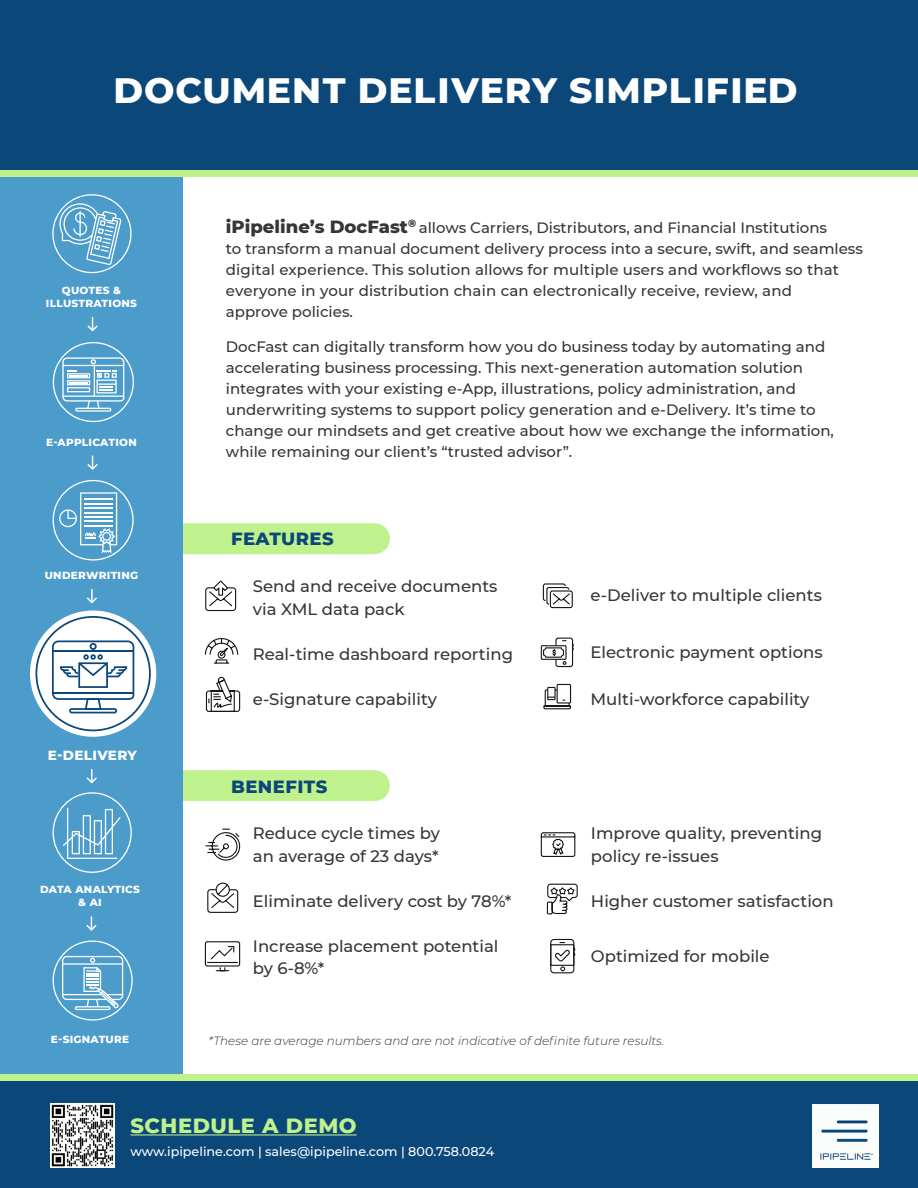
<style>
.page{position:relative;width:918px;height:1188px;background:#fff}
.page>*{position:absolute;margin:0;border:0;box-sizing:border-box;transform-origin:0 0}
.subheading{font:800 36px "Montserrat";letter-spacing:.025em;color:#fff}
.body_copy{font:800 21px "Montserrat";letter-spacing:.025em;color:#bff18c}
.subheading-2{font:800 18px "Montserrat";letter-spacing:.025em;color:#0b4779}
.body_copy-2{font:500 16.5px/22.5px "Montserrat";color:#373536}
.body_copy-3{font:500 15px/21px "Montserrat";color:#373536}
.subheading-3{font:800 13.5px "Montserrat";letter-spacing:.025em;color:#fff}
.body_copy-4{font:500 12.75px "Montserrat";color:#fff}
.body_copy-5{font:italic 300 12px "Montserrat";color:#373536}
.subheading-4{font:800 10.5px/12.6px "Montserrat";letter-spacing:.025em;color:#fff;text-align:center}
.s1{font-weight:800;font-size:18px}
</style>
<div class="page">
<div style="left:0;top:1077px;width:918px;height:111px;background:#0b4779"></div>
<div style="left:0;top:0;width:918px;height:173px;background:#0b4779"></div>
<div style="left:168px;top:523px;width:222px;height:31px;background:#bff18c;border-radius:15px"></div>
<div style="left:168px;top:770px;width:222px;height:31px;background:#bff18c;border-radius:15px"></div>
<div style="left:0;top:173px;width:183px;height:901px;background:#4b9bcb"></div>
<svg style="left:87px;top:318px;width:11px;height:14px"></svg>
<svg style="left:87px;top:456px;width:11px;height:14px"></svg>
<svg style="left:87px;top:590px;width:10px;height:14px"></svg>
<svg style="left:86px;top:770px;width:11px;height:14px"></svg>
<svg style="left:86px;top:917px;width:11px;height:14px"></svg>
<div style="left:0;top:170px;width:918px;height:6px;background:#bff18c"></div>
<div style="left:0;top:1074px;width:918px;height:6px;background:#bff18c"></div>
<hr style="left:130px;top:1134px;width:227px;height:2px;background:#bff18c">
<img style="left:51px;top:1104px;width:63px;height:63px">
<div style="left:205px;top:587px;width:31px;height:24px;border:1px solid #171717;border-radius:3px"></div>
<svg style="left:208px;top:580px;width:25px;height:27px"></svg>
<svg style="left:204px;top:638px;width:35px;height:26px"></svg>
<svg style="left:205px;top:676px;width:36px;height:36px"></svg>
<svg style="left:542px;top:583px;width:31px;height:26px"></svg>
<div style="left:555px;top:638px;width:18px;height:29px;border:1px solid #171717;border-radius:2px"></div>
<svg style="left:540px;top:640px;width:34px;height:25px"></svg>
<svg style="left:543px;top:683px;width:29px;height:27px"></svg>
<svg style="left:205px;top:828px;width:36px;height:33px"></svg>
<svg style="left:540px;top:832px;width:36px;height:25px"></svg>
<svg style="left:546px;top:883px;width:32px;height:32px"></svg>
<div style="left:550px;top:939px;width:24px;height:34px;border:1px solid #171717;border-radius:3px"></div>
<svg style="left:550px;top:942px;width:25px;height:29px"></svg>
<div style="left:207px;top:889px;width:31px;height:24px;border:1px solid #171717;border-radius:3px"></div>
<svg style="left:210px;top:882px;width:25px;height:26px"></svg>
<svg style="left:204px;top:941px;width:37px;height:31px"></svg>
<div style="left:30px;top:610px;width:126px;height:127px;background:#fff;border-radius:63px"></div>
<svg style="left:36px;top:616px;width:115px;height:115px"></svg>
<svg style="left:53px;top:940px;width:80px;height:81px"></svg>
<svg style="left:53px;top:792px;width:79px;height:81px"></svg>
<svg style="left:53px;top:480px;width:81px;height:81px"></svg>
<svg style="left:53px;top:342px;width:81px;height:80px"></svg>
<svg style="left:52px;top:194px;width:80px;height:79px"></svg>
<img style="left:812px;top:1104px;width:66px;height:63px">
<p class="subheading" style="left:113px;top:64px;width:686px">DOCUMENT DELIVERY SIMPLIFIED</p>
<p class="subheading-4" style="left:46px;top:283px;width:93px">QUOTES &amp;<br>ILLUSTRATIONS</p>
<p class="subheading-4" style="left:46px;top:435px;width:92px">E-APPLICATION</p>
<p class="subheading-4" style="left:45px;top:568px;width:95px">UNDERWRITING</p>
<p class="subheading-3" style="left:48px;top:745px;width:91px">E-DELIVERY</p>
<p class="subheading-4" style="left:40px;top:883px;width:101px">DATA ANALYTICS &amp; AI</p>
<p class="subheading-4" style="left:51px;top:1032px;width:80px">E-SIGNATURE</p>
<p class="body_copy-3" style="left:226px;top:217px;width:639px"><span class="s1">iPipeline’s DocFast</span><sup>®</sup> allows Carriers, Distributors, and Financial Institutions<br>to transform a manual document delivery process into a secure, swift, and seamless digital experience. This solution allows for multiple users and workflows so that everyone in your distribution chain can electronically receive, review, and<br>approve policies.</p>
<p class="body_copy-3" style="left:226px;top:335px;width:610px">DocFast can digitally transform how you do business today by automating and accelerating business processing. This next-generation automation solution integrates with your existing e-App, illustrations, policy administration, and underwriting systems to support policy generation and e-Delivery. It’s time to change our mindsets and get creative about how we exchange the information, while remaining our client’s “trusted advisor”.</p>
<p class="subheading-2" style="left:231px;top:526px;width:104px">FEATURES</p>
<p class="body_copy-2" style="left:253px;top:574px;width:246px">Send and receive documents via XML data pack</p>
<p class="body_copy-2" style="left:253px;top:642px;width:262px">Real-time dashboard reporting</p>
<p class="body_copy-2" style="left:253px;top:687px;width:186px">e-Signature capability</p>
<p class="subheading-2" style="left:231px;top:773px;width:98px">BENEFITS</p>
<p class="body_copy-2" style="left:253px;top:822px;width:189px">Reduce cycle times by an average of 23 days*</p>
<p class="body_copy-2" style="left:253px;top:889px;width:260px">Eliminate delivery cost by 78%*</p>
<p class="body_copy-2" style="left:253px;top:934px;width:247px">Increase placement potential by 6-8%*</p>
<p class="body_copy-2" style="left:591px;top:583px;width:233px">e-Deliver to multiple clients</p>
<p class="body_copy-2" style="left:591px;top:640px;width:234px">Electronic payment options</p>
<p class="body_copy-2" style="left:591px;top:687px;width:221px">Multi-workforce capability</p>
<p class="body_copy-2" style="left:591px;top:822px;width:233px">Improve quality, preventing policy re-issues</p>
<p class="body_copy-2" style="left:591px;top:889px;width:244px">Higher customer satisfaction</p>
<p class="body_copy-2" style="left:591px;top:945px;width:180px">Optimized for mobile</p>
<p class="body_copy-5" style="left:208px;top:1032px;width:457px">*These are average numbers and are not indicative of definite future results.</p>
<p class="body_copy" style="left:130px;top:1111px;width:228px">SCHEDULE A DEMO</p>
<p class="body_copy-4" style="left:130px;top:1142px;width:365px">www.ipipeline.com | sales@ipipeline.com | 800.758.0824</p>
</div>
